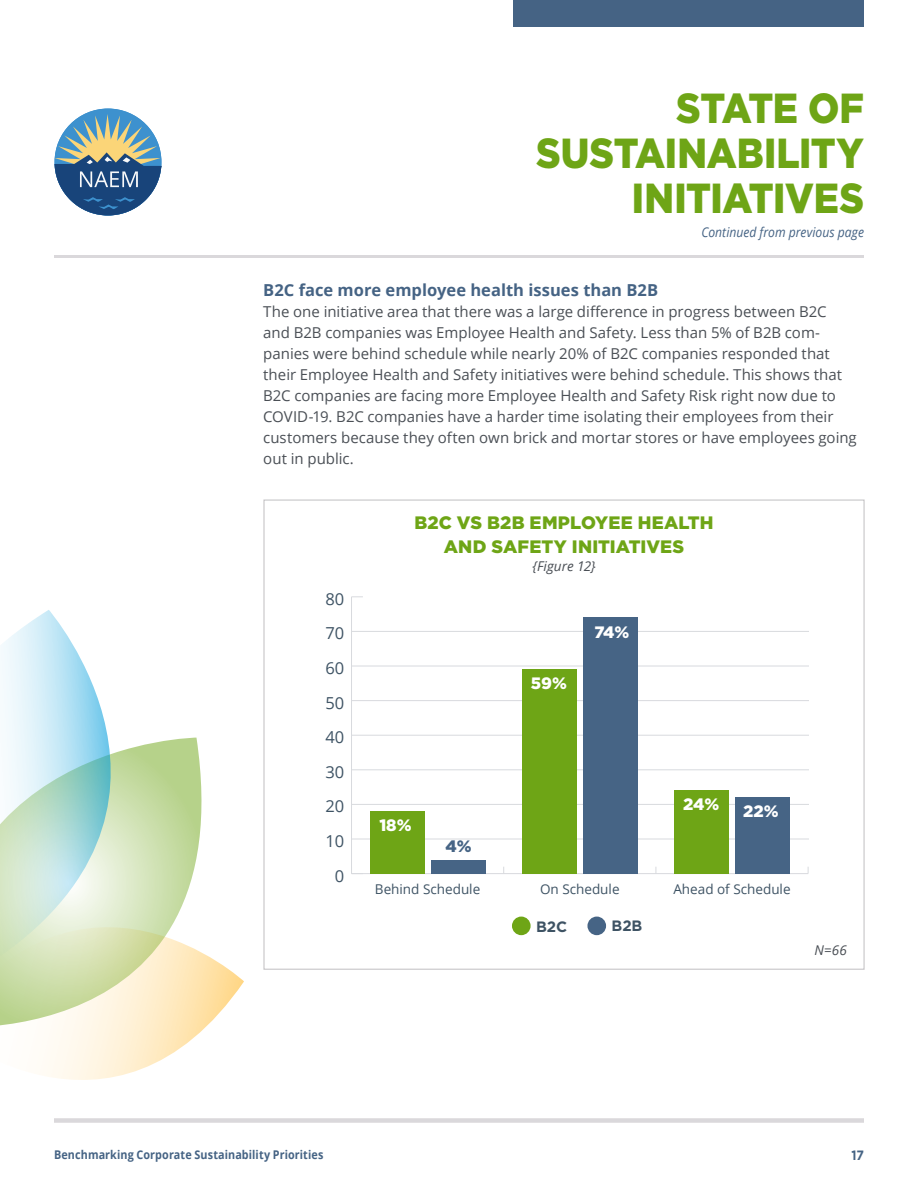
<style>
.page{position:relative;width:918px;height:1188px;background:#fff}
.page>*{position:absolute;margin:0;border:0;box-sizing:border-box;transform-origin:0 0}
.t1{font:900 42px/45px "Gotham HTF";letter-spacing:-.01em;color:#6ea516;text-align:right;scale:.9 1}
.t2{font:900 18px/24px "Gotham HTF";letter-spacing:.005em;color:#6ea516;text-align:center}
.t3{font:700 16.5px "Open Sans";color:#456384}
.t4{font:16.5px "Open Sans";color:#3e5364}
.t5{font:900 16.5px "Gotham HTF";letter-spacing:-.005em;color:#fff}
.t6{font:900 16.5px "Gotham HTF";color:#466485}
.t7{font:15px/21px "Open Sans";color:#4a4f55}
.t8{font:700 15px "Gotham HTF";letter-spacing:-.005em;color:#3e5364}
.t9{font:13.5px "Open Sans";color:#3e5364}
.t10{font:italic 13.5px "Open Sans";letter-spacing:.005em;color:#456384;scale:.9 1}
.t11{font:italic 13.5px "Open Sans";letter-spacing:.005em;color:#4a4f55}
.t12{font:700 13.5px "Gotham HTF";color:#456384;scale:.9 1}
.t13{font:700 12px "Open Sans";letter-spacing:.01em;color:#456384;scale:.9 1}
</style>
<div class="page">
<div style="left:513px;top:0;width:351px;height:27px;background:#456384"></div>
<div style="left:54px;top:1118px;width:810px;height:5px;background:#dad8db"></div>
<hr style="left:54px;top:255px;width:810px;height:3px;background:#dad8db">
<hr style="left:352px;top:873px;width:456px;height:1px;background:#d8dade">
<hr style="left:351px;top:597px;width:1px;height:277px;background:#d8dade">
<hr style="left:351px;top:839px;width:458px;height:1px;background:#d8dade">
<hr style="left:351px;top:804px;width:458px;height:1px;background:#d8dade">
<hr style="left:351px;top:769px;width:458px;height:1px;background:#d8dade">
<hr style="left:351px;top:735px;width:458px;height:1px;background:#d8dade">
<hr style="left:351px;top:700px;width:458px;height:1px;background:#d8dade">
<hr style="left:351px;top:666px;width:458px;height:1px;background:#d8dade">
<hr style="left:351px;top:631px;width:458px;height:1px;background:#d8dade">
<div style="left:431px;top:860px;width:54px;height:14px;background:#466485"></div>
<div style="left:583px;top:618px;width:55px;height:256px;background:#466485"></div>
<div style="left:735px;top:797px;width:55px;height:77px;background:#466485"></div>
<div style="left:370px;top:811px;width:55px;height:63px;background:#6ea516"></div>
<div style="left:522px;top:669px;width:55px;height:205px;background:#6ea516"></div>
<div style="left:674px;top:791px;width:55px;height:83px;background:#6ea516"></div>
<div style="left:512px;top:917px;width:19px;height:18px;background:#6ea516;border-radius:50%"></div>
<div style="left:587px;top:917px;width:19px;height:18px;background:#466485;border-radius:50%"></div>
<svg style="left:0;top:610px;width:244px;height:470px"></svg>
<svg style="left:55px;top:114px;width:106px;height:101px"></svg>
<p class="t1" style="left:536px;top:84px;width:366px">STATE OF<br>SUSTAINABILITY<br>INITIATIVES</p>
<p class="t10" style="left:701px;top:222px;width:182px">Continued from previous page</p>
<p class="t3" style="left:263px;top:278px;width:397px">B2C face more employee health issues than B2B</p>
<p class="t7" style="left:263px;top:301px;width:595px">The one initiative area that there was a large difference in progress between B2C and B2B companies was Employee Health and Safety. Less than 5% of B2B com&shy;panies were behind schedule while nearly 20% of B2C companies responded that their Employee Health and Safety initiatives were behind schedule. This shows that B2C companies are facing more Employee Health and Safety Risk right now due to COVID-19. B2C companies have a harder time isolating their employees from their customers because they often own brick and mortar stores or have employees going out in public.</p>
<p class="t4" style="left:326px;top:588px;width:20px">80</p>
<p class="t4" style="left:326px;top:622px;width:20px">70</p>
<p class="t4" style="left:326px;top:657px;width:20px">60</p>
<p class="t4" style="left:326px;top:691px;width:20px">50</p>
<p class="t4" style="left:326px;top:726px;width:20px">40</p>
<p class="t4" style="left:326px;top:761px;width:20px">30</p>
<p class="t4" style="left:326px;top:795px;width:20px">20</p>
<p class="t4" style="left:326px;top:830px;width:20px">10</p>
<p class="t4" style="left:335px;top:864px;width:11px">0</p>
<p class="t2" style="left:415px;top:510px;width:300px">B2C VS B2B EMPLOYEE HEALTH<br>AND SAFETY INITIATIVES</p>
<p class="t11" style="left:532px;top:557px;width:65px">{Figure 12}</p>
<p class="t5" style="left:531px;top:674px;width:38px">59%</p>
<p class="t5" style="left:594px;top:622px;width:36px">74%</p>
<p class="t5" style="left:379px;top:816px;width:34px">18%</p>
<p class="t6" style="left:445px;top:836px;width:28px">4%</p>
<p class="t5" style="left:683px;top:794px;width:38px">24%</p>
<p class="t5" style="left:743px;top:802px;width:37px">22%</p>
<p class="t9" style="left:375px;top:880px;width:107px">Behind Schedule</p>
<p class="t9" style="left:540px;top:880px;width:81px">On Schedule</p>
<p class="t9" style="left:673px;top:880px;width:119px">Ahead of Schedule</p>
<p class="t8" style="left:536px;top:918px;width:33px">B2C</p>
<p class="t8" style="left:612px;top:917px;width:32px">B2B</p>
<p class="t11" style="left:815px;top:941px;width:34px">N=66</p>
<p class="t13" style="left:54px;top:1146px;width:301px">Benchmarking Corporate Sustainability Priorities</p>
<p class="t12" style="left:851px;top:1147px;width:16px">17</p>
</div>
